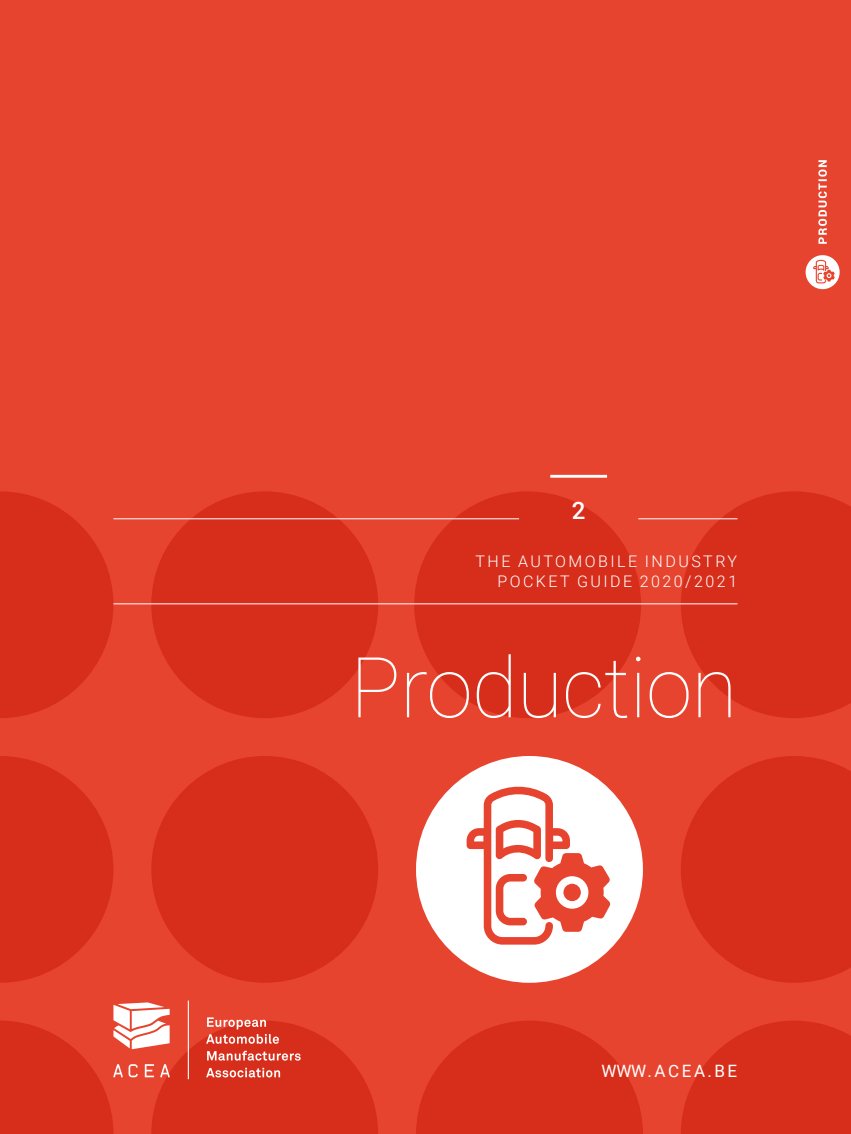
<style>
.page{position:relative;width:851px;height:1134px;background:#fff}
.page>*{position:absolute;margin:0;border:0;box-sizing:border-box;transform-origin:0 0}
.t1{font:100 84px "Roboto";letter-spacing:-.01em;color:#fff}
.t2{font:500 24px "Roboto";color:#fff}
.t3{font:17px "Roboto";letter-spacing:.15em;color:#fff}
.t4{font:300 16px/20px "Roboto";letter-spacing:.155em;color:#fff;text-align:right}
</style>
<div class="page">
<div style="left:0;top:0;width:850px;height:1134px;background:#e7442f"></div>
<svg style="left:681px;top:756px;width:169px;height:227px"></svg>
<svg style="left:680px;top:491px;width:170px;height:227px"></svg>
<svg style="left:416px;top:1021px;width:227px;height:113px"></svg>
<div style="left:151px;top:756px;width:227px;height:227px;background:#d72e1b;border-radius:50%"></div>
<div style="left:151px;top:491px;width:227px;height:227px;background:#d72e1b;border-radius:50%"></div>
<div style="left:414px;top:491px;width:227px;height:227px;background:#d72e1b;border-radius:50%"></div>
<svg style="left:0;top:756px;width:113px;height:227px"></svg>
<svg style="left:0;top:491px;width:113px;height:227px"></svg>
<svg style="left:681px;top:1021px;width:169px;height:113px"></svg>
<hr style="left:113px;top:603px;width:624px;height:1px;background:#fff">
<hr style="left:113px;top:518px;width:406px;height:1px;background:#fff">
<hr style="left:638px;top:518px;width:99px;height:1px;background:#fff">
<hr style="left:550px;top:475px;width:57px;height:3px;background:#fff">
<svg style="left:0;top:1000px;width:378px;height:134px"></svg>
<div style="left:416px;top:756px;width:226px;height:227px;background:#fff;border-radius:50%"></div>
<svg style="left:818px;top:160px;width:8px;height:84px"></svg>
<svg style="left:466px;top:784px;width:144px;height:161px"></svg>
<div style="left:563px;top:884px;width:17px;height:17px;background:#e7442f;border-radius:50%"></div>
<div style="left:805px;top:255px;width:34px;height:34px;background:#fff;border-radius:50%"></div>
<svg style="left:813px;top:259px;width:21px;height:24px"></svg>
<h2 class="t2" style="left:571px;top:493px;width:15px">2</h2>
<p class="t4" style="left:475px;top:550px;width:263px">THE AUTOMOBILE INDUSTRY<br>POCKET GUIDE 2020 / 2021</p>
<h1 class="t1" style="left:350px;top:628px;width:388px">Production</h1>
<p class="t3" style="left:601px;top:1059px;width:137px">WWW.ACEA.BE</p>
</div>
